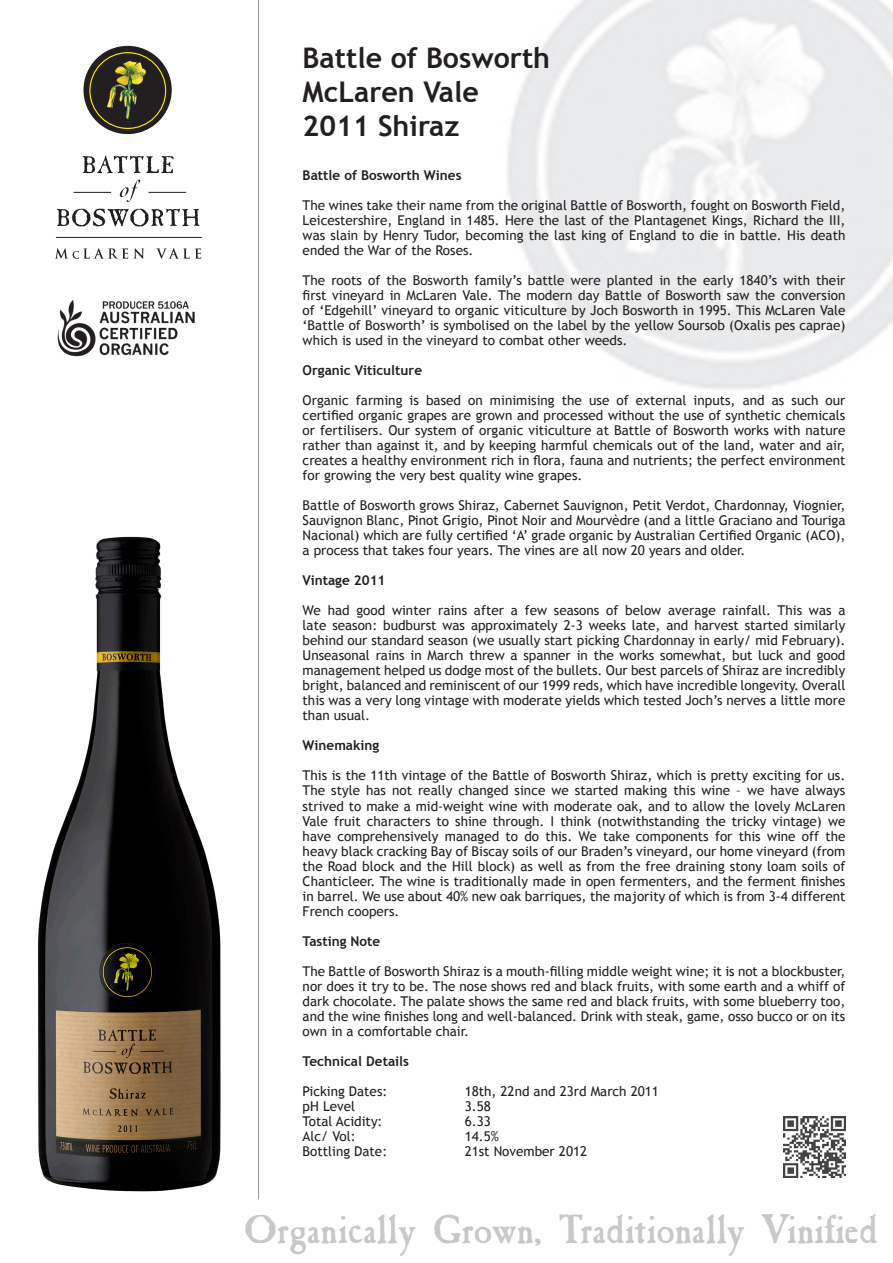
<style>
.page{position:relative;width:893px;height:1263px;background:#fff}
.page>*{position:absolute;margin:0;border:0;box-sizing:border-box;transform-origin:0 0}
.t1{font:39.75px "Caslon Antique VL";color:#c7c8ca}
.t2{font:700 28.5px "Trebuchet MS";color:#231f20}
.t3{font:13.5px/15px "Trebuchet MS";color:#231f20;text-align:justify}
.t4{font:700 13.5px "Trebuchet MS";color:#231f20}
</style>
<div class="page">
<div style="left:83px;top:46px;width:89px;height:88px;background:#231f20;border-radius:50%"></div>
<div style="left:89px;top:52px;width:77px;height:77px;border:1px solid #fff101;border-radius:50%"></div>
<img style="left:107px;top:61px;width:39px;height:58px">
<svg style="left:55px;top:248px;width:73px;height:11px"></svg>
<svg style="left:134px;top:248px;width:10px;height:11px"></svg>
<svg style="left:156px;top:248px;width:45px;height:11px"></svg>
<hr style="left:74px;top:192px;width:37px;height:1px;background:#231f20">
<hr style="left:149px;top:192px;width:37px;height:1px;background:#231f20">
<svg style="left:57px;top:209px;width:143px;height:17px"></svg>
<svg style="left:83px;top:156px;width:91px;height:17px"></svg>
<svg style="left:120px;top:179px;width:20px;height:23px"></svg>
<hr style="left:56px;top:237px;width:146px;height:1px;background:#231f20">
<hr style="left:258px;top:0;width:1px;height:1199px;background:#939598">
<img style="left:57px;top:300px;width:138px;height:57px">
<img style="left:38px;top:536px;width:183px;height:656px">
<img style="left:784px;top:1116px;width:61px;height:62px">
<p class="t2" style="left:303px;top:40px;width:249px">Battle of Bosworth</p>
<p class="t2" style="left:303px;top:74px;width:178px">McLaren Vale</p>
<p class="t2" style="left:303px;top:109px;width:158px">2011 Shiraz</p>
<p class="t4" style="left:303px;top:167px;width:160px">Battle of Bosworth Wines</p>
<p class="t3" style="left:303px;top:198px;width:544px">The wines take their name from the original Battle of Bosworth, fought on Bosworth Field, Leicestershire, England in 1485. Here the last of the Plantagenet Kings, Richard the III, was slain by Henry Tudor, becoming the last king of England to die in battle. His death ended the War of the Roses.</p>
<p class="t3" style="left:303px;top:273px;width:544px">The roots of the Bosworth family’s battle were planted in the early 1840’s with their first vineyard in McLaren Vale. The modern day Battle of Bosworth saw the conversion of ‘Edgehill’ vineyard to organic viticulture by Joch Bosworth in 1995. This McLaren Vale ‘Battle of Bosworth’ is symbolised on the label by the yellow Soursob (Oxalis pes caprae) which is used in the vineyard to combat other weeds.</p>
<p class="t4" style="left:303px;top:362px;width:121px">Organic Viticulture</p>
<p class="t3" style="left:303px;top:393px;width:544px">Organic farming is based on minimising the use of external inputs, and as such our certified organic grapes are grown and processed without the use of synthetic chemicals or fertilisers. Our system of organic viticulture at Battle of Bosworth works with nature rather than against it, and by keeping harmful chemicals out of the land, water and air, creates a healthy environment rich in flora, fauna and nutrients; the perfect environment for growing the very best quality wine grapes.</p>
<p class="t3" style="left:303px;top:498px;width:544px">Battle of Bosworth grows Shiraz, Cabernet Sauvignon, Petit Verdot, Chardonnay, Viognier, Sauvignon Blanc, Pinot Grigio, Pinot Noir and Mourvèdre (and a little Graciano and Touriga Nacional) which are fully certified ‘A’ grade organic by Australian Certified Organic (ACO), a process that takes four years. The vines are all now 20 years and older.</p>
<p class="t4" style="left:303px;top:572px;width:84px">Vintage 2011</p>
<p class="t3" style="left:303px;top:603px;width:544px">We had good winter rains after a few seasons of below average rainfall. This was a late season: budburst was approximately 2-3 weeks late, and harvest started similarly behind our standard season (we usually start picking Chardonnay in early/ mid February).<br>Unseasonal rains in March threw a spanner in the works somewhat, but luck and good management helped us dodge most of the bullets. Our best parcels of Shiraz are incredibly bright, balanced and reminiscent of our 1999 reds, which have incredible longevity. Overall this was a very long vintage with moderate yields which tested Joch’s nerves a little more than usual.</p>
<p class="t4" style="left:303px;top:737px;width:78px">Winemaking</p>
<p class="t3" style="left:303px;top:768px;width:544px">This is the 11th vintage of the Battle of Bosworth Shiraz, which is pretty exciting for us.<br>The style has not really changed since we started making this wine – we have always strived to make a mid-weight wine with moderate oak, and to allow the lovely McLaren Vale fruit characters to shine through. I think (notwithstanding the tricky vintage) we have comprehensively managed to do this. We take components for this wine off the heavy black cracking Bay of Biscay soils of our Braden’s vineyard, our home vineyard (from the Road block and the Hill block) as well as from the free draining stony loam soils of Chanticleer. The wine is traditionally made in open fermenters, and the ferment finishes in barrel. We use about 40% new oak barriques, the majority of which is from 3-4 different French coopers.</p>
<p class="t4" style="left:303px;top:932px;width:79px">Tasting Note</p>
<p class="t3" style="left:303px;top:963px;width:544px">The Battle of Bosworth Shiraz is a mouth-filling middle weight wine; it is not a blockbuster, nor does it try to be. The nose shows red and black fruits, with some earth and a whiff of dark chocolate. The palate shows the same red and black fruits, with some blueberry too, and the wine finishes long and well-balanced. Drink with steak, game, osso bucco or on its own in a comfortable chair.</p>
<p class="t4" style="left:303px;top:1052px;width:108px">Technical Details</p>
<p class="t3" style="left:303px;top:1083px;width:86px">Picking Dates:</p>
<p class="t3" style="left:465px;top:1083px;width:196px">18th, 22nd and 23rd March 2011</p>
<p class="t3" style="left:303px;top:1098px;width:54px">pH Level</p>
<p class="t3" style="left:465px;top:1098px;width:28px">3.58</p>
<p class="t3" style="left:303px;top:1113px;width:81px">Total Acidity:</p>
<p class="t3" style="left:465px;top:1113px;width:28px">6.33</p>
<p class="t3" style="left:303px;top:1128px;width:55px">Alc/ Vol:</p>
<p class="t3" style="left:465px;top:1128px;width:36px">14.5%</p>
<p class="t3" style="left:303px;top:1143px;width:86px">Bottling Date:</p>
<p class="t3" style="left:465px;top:1143px;width:124px">21st November 2012</p>
<p class="t1" style="left:245px;top:1204px;width:635px">Organically Grown, Traditionally Vinified</p>
</div>
